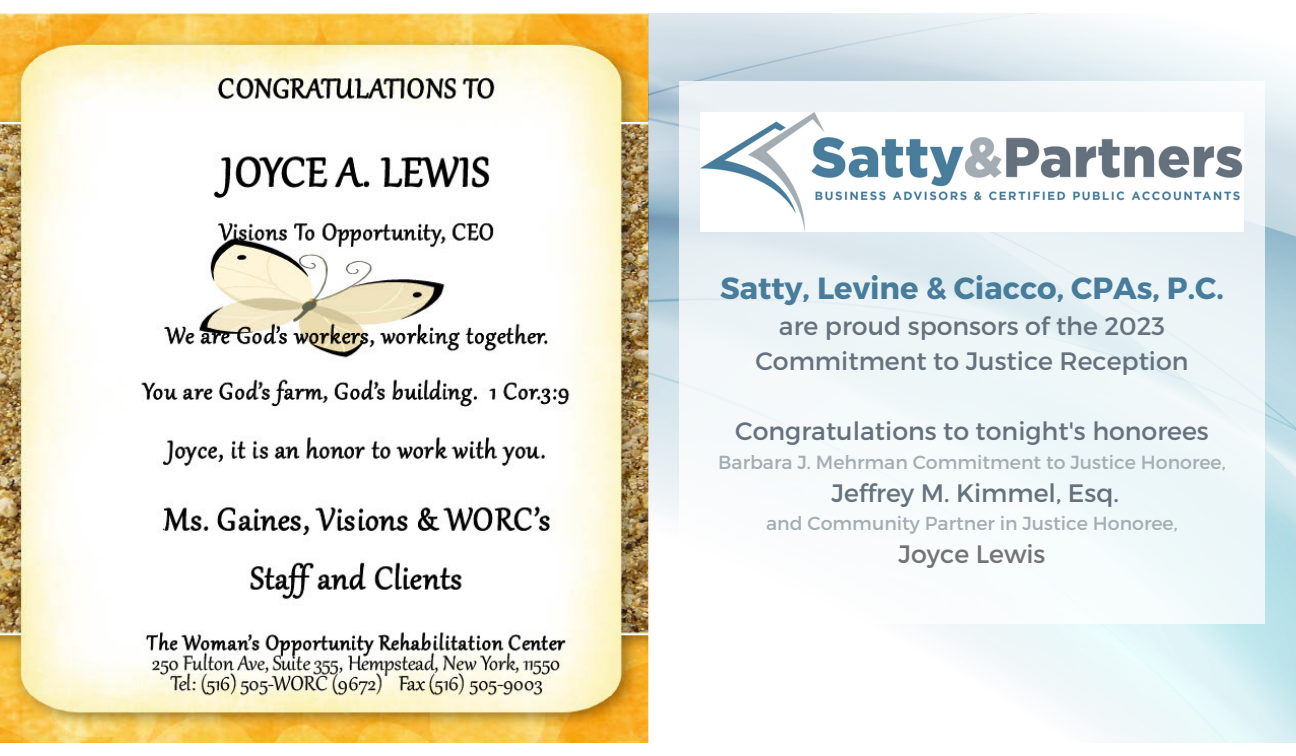
<style>
.page{position:relative;width:1296px;height:756px;background:#fff}
.page>*{position:absolute;margin:0;border:0;box-sizing:border-box;transform-origin:0 0}
.t1{font:700 30.6px "Montserrat";color:#477c9b}
.t2{font:25.2px/35.1px "Montserrat";color:#65717d;text-align:center}
.t3{font:25.2px "Montserrat";color:#737373}
.t4{font:18.9px "Montserrat";color:#a3adb3}
</style>
<div class="page">
<img style="left:0;top:14px;width:1296px;height:729px">
<svg style="left:679px;top:81px;width:586px;height:543px;fill:#eff7f9"></svg>
<img style="left:700px;top:112px;width:544px;height:120px">
<p class="t1" style="left:720px;top:269px;width:505px">Satty, Levine &amp; Ciacco, CPAs, P.C.</p>
<p class="t2" style="left:755px;top:307px;width:435px">are proud sponsors of the 2023<br>Commitment to Justice Reception</p>
<p class="t2" style="left:735px;top:413px;width:475px">Congratulations to tonight's honorees</p>
<p class="t4" style="left:718px;top:450px;width:509px">Barbara J. Mehrman Commitment to Justice Honoree,</p>
<p class="t2" style="left:831px;top:474px;width:289px">Jeffrey M. Kimmel, Esq.</p>
<p class="t4" style="left:766px;top:511px;width:413px">and Community Partner in Justice Honoree,</p>
<p class="t3" style="left:899px;top:538px;width:148px">Joyce Lewis</p>
</div>
